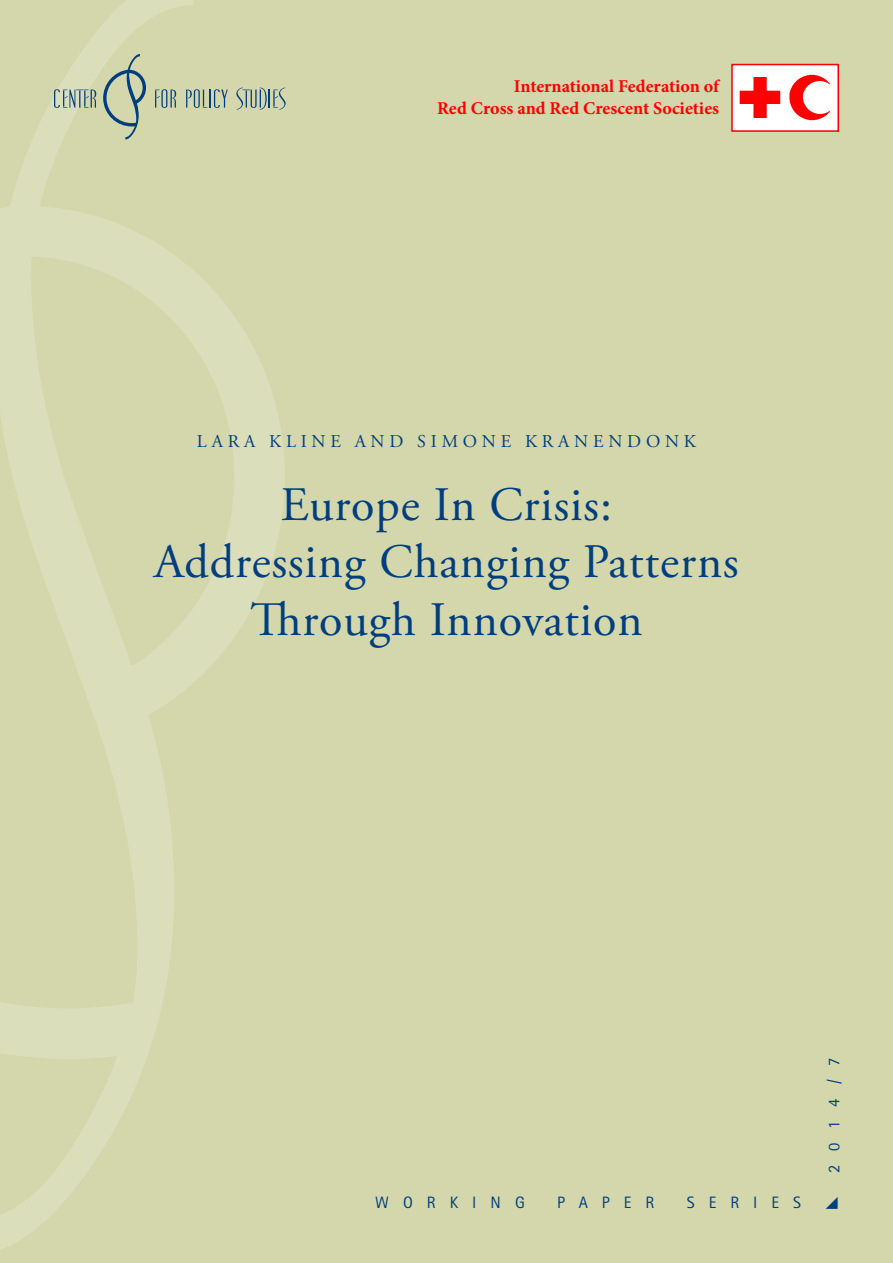
<style>
.page{position:relative;width:893px;height:1263px;background:#d3d7ab}
.page>*{position:absolute;margin:0;border:0;box-sizing:border-box;transform-origin:0 0}
.CPS_WP_cover_-_title{font:48px/57.6px "Adobe Garamond Pro";letter-spacing:.02em;color:#003e7e;text-align:center}
.t1{font:700 18px/21.6px "Minion Pro";color:#fe0000;text-align:right}
.CPS_WP_cover_-_autho{font:18px "Adobe Garamond Pro";letter-spacing:.265em;color:#003e7e}
.t2{font:16.5px "H Rotis Sans Serif Normal";letter-spacing:.85em;color:#003e7e}
</style>
<div class="page">
<svg style="left:193px;top:271px;width:92px;height:412px"></svg>
<svg style="left:0;top:0;width:193px;height:1250px"></svg>
<svg style="left:54px;top:89px;width:42px;height:19px"></svg>
<svg style="left:155px;top:89px;width:21px;height:19px"></svg>
<svg style="left:186px;top:89px;width:42px;height:19px"></svg>
<svg style="left:236px;top:88px;width:50px;height:22px"></svg>
<svg style="left:103px;top:54px;width:43px;height:85px"></svg>
<img style="left:734px;top:67px;width:102px;height:62px">
<div style="left:731px;top:64px;width:108px;height:68px;border:2px solid #fe0000"></div>
<p class="t1" style="left:437px;top:76px;width:283px">International Federation of<br>Red Cross and Red Crescent Societies</p>
<p class="CPS_WP_cover_-_autho" style="left:197px;top:430px;width:501px">LARA KLINE AND SIMONE KRANENDONK</p>
<p class="CPS_WP_cover_-_title" style="left:281px;top:477px;width:333px">Europe In Crisis:</p>
<p class="CPS_WP_cover_-_title" style="left:154px;top:535px;width:586px">Addressing Changing Patterns<br>Through Innovation</p>
<p class="t2" style="left:375px;top:1192px;width:151px">WORKING</p>
<p class="t2" style="left:557px;top:1192px;width:99px">PAPER</p>
<p class="t2" style="left:687px;top:1192px;width:116px">SERIES</p>
<p class="t2" style="left:824px;top:1173px;width:117px;rotate:-90deg">2014/7</p>
</div>
